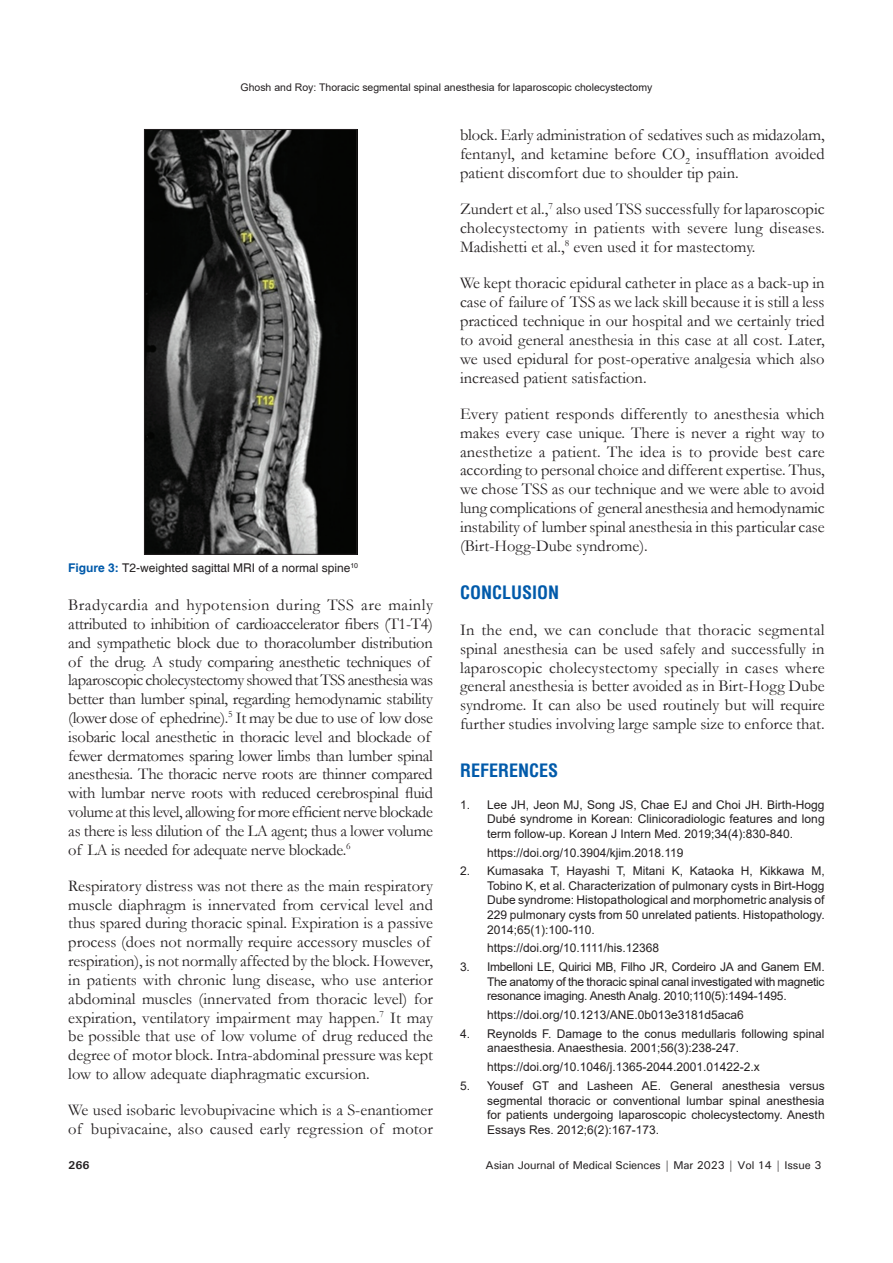
<style>
.page{position:relative;width:893px;height:1263px;background:#fff}
.page>*{position:absolute;margin:0;border:0;box-sizing:border-box;transform-origin:0 0}
.t1{font:700 condensed 18px "Helvetica";color:#015aaa}
.TX{font:16.5px/18.9px "Garamond";color:#231f20;text-align:justify}
.TX-2{font:16.5px/18.8px "Garamond";letter-spacing:-.02em;color:#231f20}
.REF{font:12px/14.5px "Arial";color:#231f20;text-align:justify}
.FGC{font:12px "Helvetica";color:#231f20}
.t2{font:500 11.25px "Univers";letter-spacing:-.01em;color:#231f20}
.t3{font:700 11.25px "Univers";color:#231f20}
.t4{font:10.5px "Arial";color:#231f20}
.s1{font-weight:700;color:#015aaa}
</style>
<div class="page">
<img style="left:146px;top:131px;width:209px;height:421px">
<div style="left:144px;top:129px;width:213px;height:425px;border:1px solid #231f20"></div>
<p class="t4" style="left:241px;top:80px;width:413px">Ghosh and Roy: Thoracic segmental spinal anesthesia for laparoscopic cholecystectomy</p>
<p class="FGC" style="left:68px;top:561px;width:291px"><span class="s1">Figure 3:</span> T2-weighted sagittal MRI of a normal spine<sup>10</sup></p>
<p class="TX-2" style="left:68px;top:595px;width:366px">Bradycardia and hypotension during TSS are mainly attributed to inhibition of cardioaccelerator fibers (T1-T4) and sympathetic block due to thoracolumber distribution of the drug. A study comparing anesthetic techniques of laparoscopic cholecystectomy showed that TSS anesthesia was better than lumber spinal, regarding hemodynamic stability (lower dose of ephedrine).<sup>5</sup> It may be due to use of low dose isobaric local anesthetic in thoracic level and blockade of fewer dermatomes sparing lower limbs than lumber spinal anesthesia. The thoracic nerve roots are thinner compared with lumbar nerve roots with reduced cerebrospinal fluid volume at this level, allowing for more efficient nerve blockade as there is less dilution of the LA agent; thus a lower volume of LA is needed for adequate nerve blockade.<sup>6</sup></p>
<p class="TX" style="left:68px;top:876px;width:366px;text-align:left">Respiratory distress was not there as the main respiratory muscle diaphragm is innervated from cervical level and thus spared during thoracic spinal. Expiration is a passive process (does not normally require accessory muscles of respiration), is not normally affected by the block. However, in patients with chronic lung disease, who use anterior abdominal muscles (innervated from thoracic level) for expiration, ventilatory impairment may happen.<sup>7</sup> It may be possible that use of low volume of drug reduced the degree of motor block. Intra-abdominal pressure was kept low to allow adequate diaphragmatic excursion.</p>
<p class="TX" style="left:68px;top:1100px;width:366px">We used isobaric levobupivacine which is a S-enantiomer of bupivacaine, also caused early regression of motor</p>
<p class="TX" style="left:460px;top:125px;width:366px">block. Early administration of sedatives such as midazolam, fentanyl, and ketamine before CO<sub>2</sub> insufflation avoided patient discomfort due to shoulder tip pain.</p>
<p class="TX" style="left:460px;top:199px;width:366px">Zundert et al.,<sup>7</sup> also used TSS successfully for laparoscopic cholecystectomy in patients with severe lung diseases.<br>Madishetti et al.,<sup>8</sup> even used it for mastectomy.</p>
<p class="TX" style="left:460px;top:273px;width:366px">We kept thoracic epidural catheter in place as a back-up in case of failure of TSS as we lack skill because it is still a less practiced technique in our hospital and we certainly tried to avoid general anesthesia in this case at all cost. Later, we used epidural for post-operative analgesia which also increased patient satisfaction.</p>
<p class="TX" style="left:460px;top:404px;width:366px">Every patient responds differently to anesthesia which makes every case unique. There is never a right way to anesthetize a patient. The idea is to provide best care according to personal choice and different expertise. Thus, we chose TSS as our technique and we were able to avoid lung complications of general anesthesia and hemodynamic instability of lumber spinal anesthesia in this particular case (Birt-Hogg-Dube syndrome).</p>
<h1 class="t1" style="left:460px;top:580px;width:101px">CONCLUSION</h1>
<p class="TX" style="left:460px;top:620px;width:366px">In the end, we can conclude that thoracic segmental spinal anesthesia can be used safely and successfully in laparoscopic cholecystectomy specially in cases where general anesthesia is better avoided as in Birt-Hogg Dube syndrome. It can also be used routinely but will require further studies involving large sample size to enforce that.</p>
<h1 class="t1" style="left:460px;top:758px;width:100px">REFERENCES</h1>
<p class="REF" style="left:487px;top:797px;width:339px;text-indent:-27px">1. Lee JH, Jeon MJ, Song JS, Chae EJ and Choi JH. Birth-Hogg Dubé syndrome in Korean: Clinicoradiologic features and long term follow-up. Korean J Intern Med. 2019;34(4):830-840.</p>
<p class="REF" style="left:487px;top:845px;width:198px">https://doi.org/10.3904/kjim.2018.119</p>
<p class="REF" style="left:487px;top:864px;width:339px;text-indent:-27px">2. Kumasaka T, Hayashi T, Mitani K, Kataoka H, Kikkawa M, Tobino K, et al. Characterization of pulmonary cysts in Birt-Hogg Dube syndrome: Histopathological and morphometric analysis of 229 pulmonary cysts from 50 unrelated patients. Histopathology.<br>2014;65(1):100-110.</p>
<p class="REF" style="left:487px;top:941px;width:174px">https://doi.org/10.1111/his.12368</p>
<p class="REF" style="left:487px;top:959px;width:339px;text-indent:-27px">3. Imbelloni LE, Quirici MB, Filho JR, Cordeiro JA and Ganem EM.<br>The anatomy of the thoracic spinal canal investigated with magnetic resonance imaging. Anesth Analg. 2010;110(5):1494-1495.</p>
<p class="REF" style="left:487px;top:1007px;width:258px">https://doi.org/10.1213/ANE.0b013e3181d5aca6</p>
<p class="REF" style="left:487px;top:1026px;width:339px;text-indent:-27px">4. Reynolds F. Damage to the conus medullaris following spinal anaesthesia. Anaesthesia. 2001;56(3):238-247.</p>
<p class="REF" style="left:487px;top:1060px;width:274px">https://doi.org/10.1046/j.1365-2044.2001.01422-2.x</p>
<p class="REF" style="left:487px;top:1078px;width:339px;text-indent:-27px">5. Yousef GT and Lasheen AE. General anesthesia versus segmental thoracic or conventional lumbar spinal anesthesia for patients undergoing laparoscopic cholecystectomy. Anesth Essays Res. 2012;6(2):167-173.</p>
<p class="t3" style="left:68px;top:1158px;width:23px">266</p>
<p class="t2" style="left:486px;top:1157px;width:337px">Asian Journal of Medical Sciences | Mar 2023 | Vol 14 | Issue 3</p>
</div>
